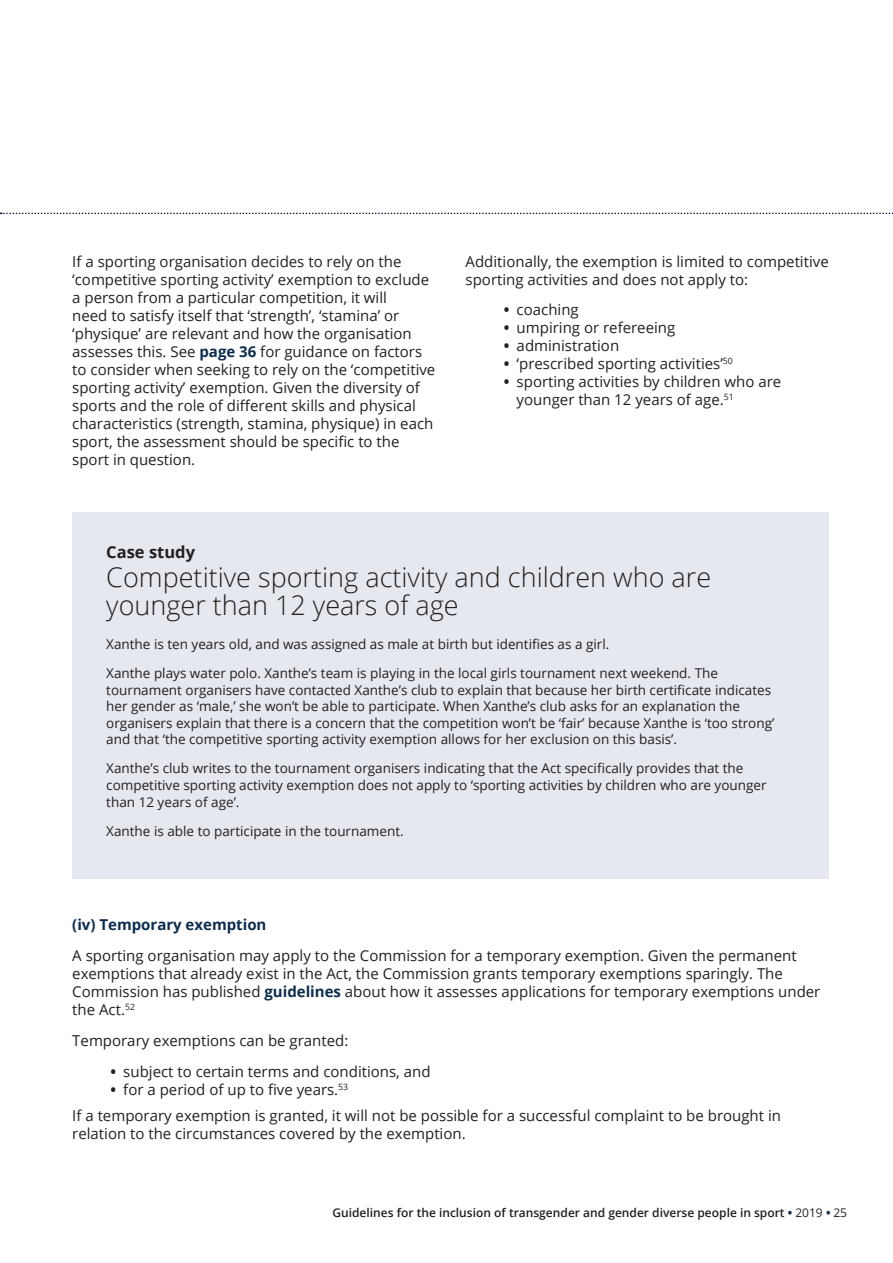
<style>
.page{position:relative;width:893px;height:1263px;background:#fff}
.page>*{position:absolute;margin:0;border:0;box-sizing:border-box;transform-origin:0 0}
.Case_Study_Heading_2{font:300 27px/28.5px "Open Sans";color:#231f20}
.Case_Study_Heading_1{font:700 16.5px "Open Sans";color:#231f20}
.t1{font:15px/18px "Open Sans";color:#231f20}
.t2{font:700 15px "Open Sans";color:#0c2d4e}
.Case_Study_Text{font:13.5px/16.5px "Open Sans";color:#231f20}
.t3{font:600 12px "Open Sans";color:#231f20}
.s1{font-weight:700;color:#0c2d4e}
.s2{font-weight:700}
.s3{font-weight:400}
</style>
<div class="page">
<svg style="left:0;top:213px;width:893px;height:1px"></svg>
<div style="left:72px;top:512px;width:757px;height:366px;background:#e6e8ef"></div>
<p class="t1" style="left:72px;top:252px;width:365px">If a sporting organisation decides to rely on the ‘competitive sporting activity’ exemption to exclude a person from a particular competition, it will<br>need to satisfy itself that ‘strength’, ‘stamina’ or ‘physique’ are relevant and how the organisation assesses this. See <span class="s1">page 36</span> for guidance on factors to consider when seeking to rely on the ‘competitive sporting activity’ exemption. Given the diversity of sports and the role of different skills and physical characteristics (strength, stamina, physique) in each sport, the assessment should be specific to the sport in question.</p>
<p class="t1" style="left:466px;top:252px;width:365px">Additionally, the exemption is limited to competitive sporting activities and does not apply to:</p>
<p class="t1" style="left:504px;top:301px;width:76px"><span class="s2">•</span> coaching</p>
<p class="t1" style="left:504px;top:319px;width:173px"><span class="s2">•</span> umpiring or refereeing</p>
<p class="t1" style="left:504px;top:337px;width:117px"><span class="s2">•</span> administration</p>
<p class="t1" style="left:504px;top:355px;width:230px"><span class="s2">•</span> ‘prescribed sporting activities’<sup>50</sup></p>
<p class="t1" style="left:517px;top:373px;width:266px;text-indent:-13px"><span class="s2">•</span> sporting activities by children who are younger than 12 years of age.<sup>51</sup></p>
<p class="Case_Study_Heading_1" style="left:106px;top:541px;width:90px">Case study</p>
<p class="Case_Study_Heading_2" style="left:106px;top:562px;width:606px">Competitive sporting activity and children who are younger than 12 years of age</p>
<p class="Case_Study_Text" style="left:106px;top:635px;width:505px">Xanthe is ten years old, and was assigned as male at birth but identifies as a girl.</p>
<p class="Case_Study_Text" style="left:106px;top:665px;width:670px">Xanthe plays water polo. Xanthe’s team is playing in the local girls tournament next weekend. The tournament organisers have contacted Xanthe’s club to explain that because her birth certificate indicates her gender as ‘male,’ she won’t be able to participate. When Xanthe’s club asks for an explanation the organisers explain that there is a concern that the competition won’t be ‘fair’ because Xanthe is ‘too strong’ and that ‘the competitive sporting activity exemption allows for her exclusion on this basis’.</p>
<p class="Case_Study_Text" style="left:106px;top:760px;width:662px">Xanthe’s club writes to the tournament organisers indicating that the Act specifically provides that the competitive sporting activity exemption does not apply to ‘sporting activities by children who are younger than 12 years of age’.</p>
<p class="Case_Study_Text" style="left:106px;top:822px;width:299px">Xanthe is able to participate in the tournament.</p>
<p class="t2" style="left:72px;top:914px;width:196px">(iv) Temporary exemption</p>
<p class="t1" style="left:72px;top:946px;width:750px">A sporting organisation may apply to the Commission for a temporary exemption. Given the permanent exemptions that already exist in the Act, the Commission grants temporary exemptions sparingly. The Commission has published <span class="s1">guidelines</span> about how it assesses applications for temporary exemptions under the Act.<sup>52</sup></p>
<p class="t1" style="left:72px;top:1031px;width:278px">Temporary exemptions can be granted:</p>
<p class="t1" style="left:111px;top:1062px;width:322px"><span class="s2">•</span> subject to certain terms and conditions, and</p>
<p class="t1" style="left:111px;top:1080px;width:239px"><span class="s2">•</span> for a period of up to five years.<sup>53</sup></p>
<p class="t1" style="left:72px;top:1106px;width:710px">If a temporary exemption is granted, it will not be possible for a successful complaint to be brought in relation to the circumstances covered by the exemption.</p>
<p class="t3" style="left:332px;top:1204px;width:516px">Guidelines for the inclusion of transgender and gender diverse people in sport <span class="s1">•</span> <span class="s3">2019</span> <span class="s1">•</span> <span class="s3">25</span></p>
</div>
